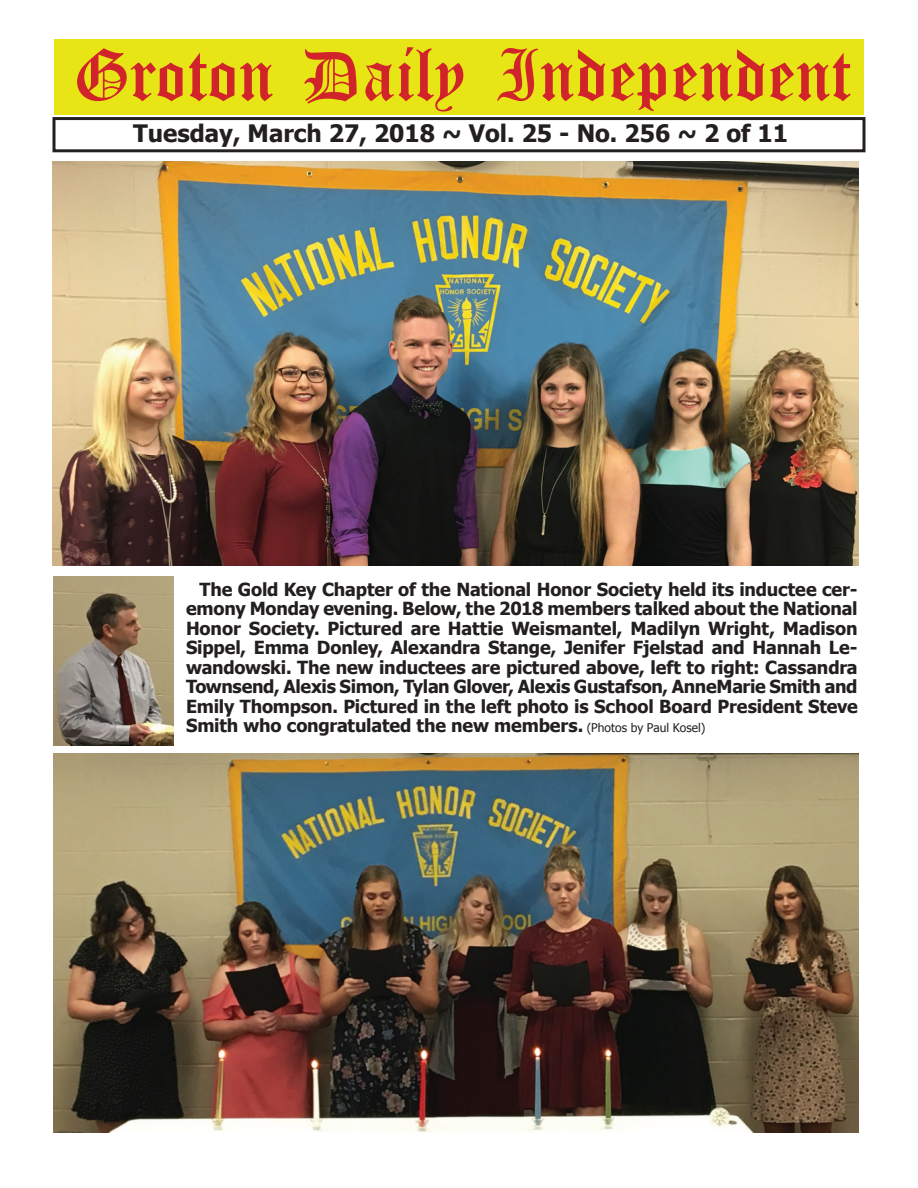
<style>
.page{position:relative;width:918px;height:1188px;background:#fff}
.page>*{position:absolute;margin:0;border:0;box-sizing:border-box;transform-origin:0 0}
.t1{font:54px "Old English Five";color:#d1232a}
.t2{font:700 24px "Tahoma";color:#231f20}
.t3{font:700 18px/19.5px "Tahoma";letter-spacing:-.01em;color:#231f20;text-align:justify}
.s1{font-weight:400;font-size:12px}
</style>
<div class="page">
<div style="left:52px;top:117px;width:814px;height:35px;border:3px solid #231f20"></div>
<div style="left:54px;top:40px;width:810px;height:75px;background:#e7e515"></div>
<img style="left:52px;top:162px;width:807px;height:403px">
<img style="left:54px;top:754px;width:804px;height:378px">
<img style="left:54px;top:577px;width:120px;height:169px">
<h1 class="t1" style="left:73px;top:50px;width:779px">Groton Daily Independent</h1>
<h2 class="t2" style="left:133px;top:116px;width:656px">Tuesday, March 27, 2018 ~ Vol. 25 - No. 256 ~ 2 of 11</h2>
<p class="t3" style="left:186px;top:578px;width:673px;text-indent:14px">The Gold Key Chapter of the National Honor Society held its inductee cer&shy;emony Monday evening. Below, the 2018 members talked about the National Honor Society. Pictured are Hattie Weismantel, Madilyn Wright, Madison Sippel, Emma Donley, Alexandra Stange, Jenifer Fjelstad and Hannah Le&shy;wandowski. The new inductees are pictured above, left to right: Cassandra Townsend, Alexis Simon, Tylan Glover, Alexis Gustafson, AnneMarie Smith and Emily Thompson. Pictured in the left photo is School Board President Steve Smith who congratulated the new members. <span class="s1">(Photos by Paul Kosel)</span></p>
</div>
